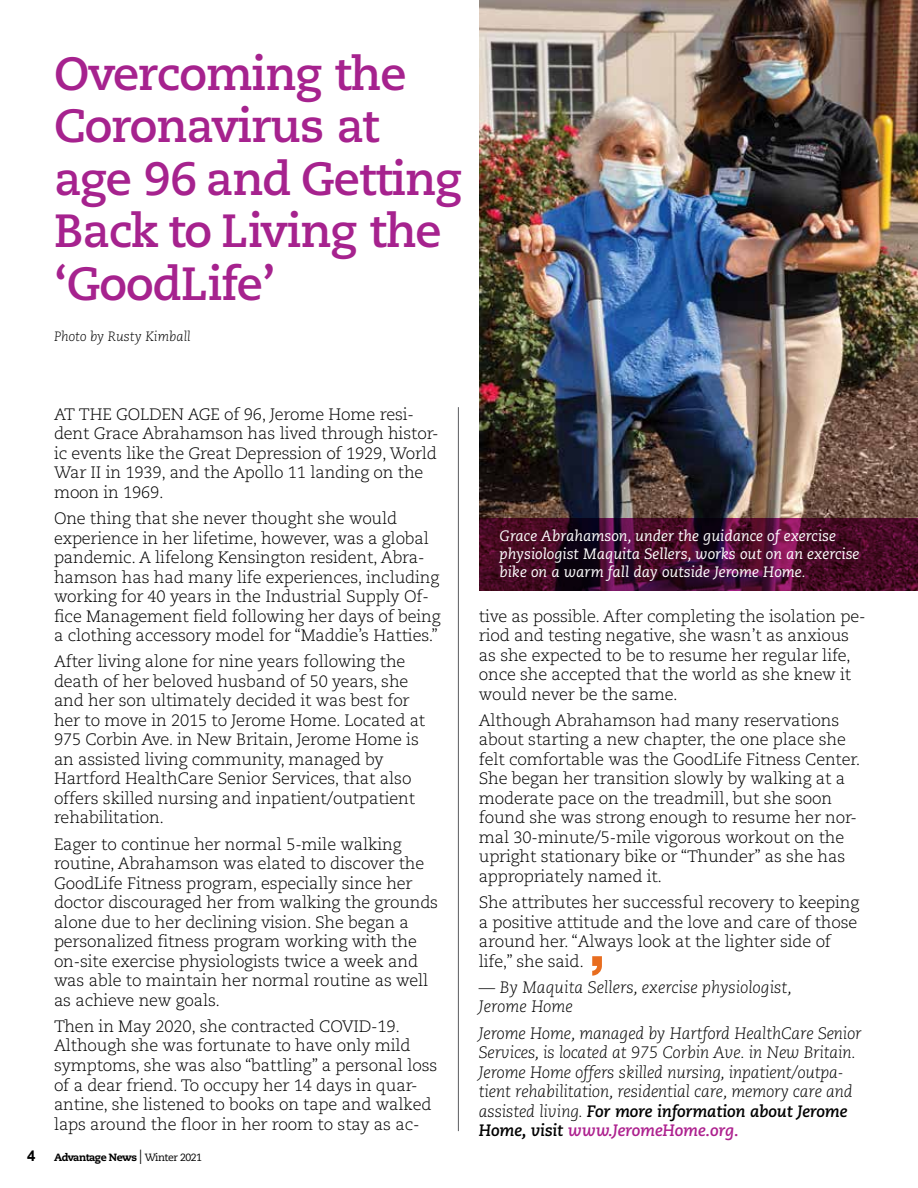
<style>
.page{position:relative;width:918px;height:1188px;background:#fff}
.page>*{position:absolute;margin:0;border:0;box-sizing:border-box;transform-origin:0 0}
.t1{font:700 46.5px/52.5px "Caecilia LT Std";letter-spacing:-.02em;color:#a6228e}
.t2{font:300 16.5px/19.5px "Caecilia LT Std";letter-spacing:-.01em;color:#000}
.t3{font:italic 300 16.5px/19.5px "Caecilia LT Std";letter-spacing:-.01em;color:#000}
.t4{font:italic 15px/18px "Caecilia LT Std";color:#fff}
.t5{font:italic 300 13.5px "Caecilia LT Std";color:#000}
.t6{font:800 10.5px "Caecilia LT Std";letter-spacing:-.045em;color:#000}
.s1{font-family:"Arial";font-weight:700;font-size:15px}
.s2{font-family:"Arial Narrow";font-weight:400;font-size:19.95px}
.s3{font-weight:400}
.s4{font-weight:700}
.s5{font-weight:700;color:#ad208e}
</style>
<div class="page">
<hr style="left:458px;top:407px;width:1px;height:724px;background:#6d6e71">
<svg style="left:592px;top:956px;width:10px;height:20px"></svg>
<img style="left:480px;top:0;width:438px;height:518px">
<svg style="left:480px;top:518px;width:438px;height:73px;background:#420a29"></svg>
<h1 class="t1" style="left:54px;top:48px;width:409px">Overcoming the<br>Coronavirus at age 96 and Getting<br>Back to Living the ‘GoodLife’</h1>
<p class="t5" style="left:54px;top:329px;width:138px">Photo by Rusty Kimball</p>
<p class="t2" style="left:54px;top:405px;width:386px;text-indent:170px">of 96, Jerome Home resi&shy;dent Grace Abrahamson has lived through histor&shy;ic events like the Great Depression of 1929, World War II in 1939, and the Apollo 11 landing on the moon in 1969.</p>
<p class="t2" style="left:54px;top:509px;width:388px">One thing that she never thought she would experience in her lifetime, however, was a global pandemic. A lifelong Kensington resident, Abra&shy;hamson has had many life experiences, including working for 40 years in the Industrial Supply Of&shy;fice Management field following her days of being a clothing accessory model for “Maddie’s Hatties.”</p>
<p class="t2" style="left:54px;top:652px;width:373px">After living alone for nine years following the death of her beloved husband of 50 years, she and her son ultimately decided it was best for her to move in 2015 to Jerome Home. Located at 975 Corbin Ave. in New Britain, Jerome Home is an assisted living community, managed by Hartford HealthCare Senior Services, that also offers skilled nursing and inpatient/outpatient rehabilitation.</p>
<p class="t2" style="left:54px;top:835px;width:386px">Eager to continue her normal 5-mile walking routine, Abrahamson was elated to discover the GoodLife Fitness program, especially since her doctor discouraged her from walking the grounds alone due to her declining vision. She began a personalized fitness program working with the on-site exercise physiologists twice a week and was able to maintain her normal routine as well as achieve new goals.</p>
<p class="t2" style="left:54px;top:1017px;width:385px">Then in May 2020, she contracted COVID-19.<br>Although she was fortunate to have only mild symptoms, she was also “battling” a personal loss of a dear friend. To occupy her 14 days in quar&shy;antine, she listened to books on tape and walked laps around the floor in her room to stay as ac-</p>
<p class="t2" style="left:54px;top:405px;width:37px">At the</p>
<p class="t2" style="left:116px;top:405px;width:13px">golden</p>
<p class="t2" style="left:188px;top:405px;width:12px">age</p>
<p class="t6" style="left:27px;top:1151px;width:176px"><span class="s1">4</span> Advantage News <span class="s2">I</span> <span class="s3">Winter 2021</span></p>
<p class="t4" style="left:499px;top:527px;width:362px">Grace Abrahamson, under the guidance of exercise physiologist Maquita Sellers, works out on an exercise bike on a warm fall day outside Jerome Home.</p>
<p class="t2" style="left:479px;top:607px;width:388px">tive as possible. After completing the isolation pe&shy;riod and testing negative, she wasn’t as anxious as she expected to be to resume her regular life, once she accepted that the world as she knew it would never be the same.</p>
<p class="t2" style="left:479px;top:711px;width:383px">Although Abrahamson had many reservations about starting a new chapter, the one place she felt comfortable was the GoodLife Fitness Center.<br>She began her transition slowly by walking at a moderate pace on the treadmill, but she soon found she was strong enough to resume her nor&shy;mal 30-minute/5-mile vigorous workout on the upright stationary bike or “Thunder” as she has appropriately named it.</p>
<p class="t2" style="left:479px;top:893px;width:382px">She attributes her successful recovery to keeping a positive attitude and the love and care of those around her. “Always look at the lighter side of life,” she said.</p>
<p class="t3" style="left:479px;top:978px;width:315px">— By Maquita Sellers, exercise physiologist,<br>Jerome Home</p>
<p class="t3" style="left:479px;top:1024px;width:384px">Jerome Home, managed by Hartford HealthCare Senior Services, is located at 975 Corbin Ave. in New Britain.<br>Jerome Home offers skilled nursing, inpatient/outpa&shy;tient rehabilitation, residential care, memory care and assisted living. <span class="s4">For more information about Jerome Home, visit</span> <span class="s5">www.JeromeHome.org.</span></p>
</div>
